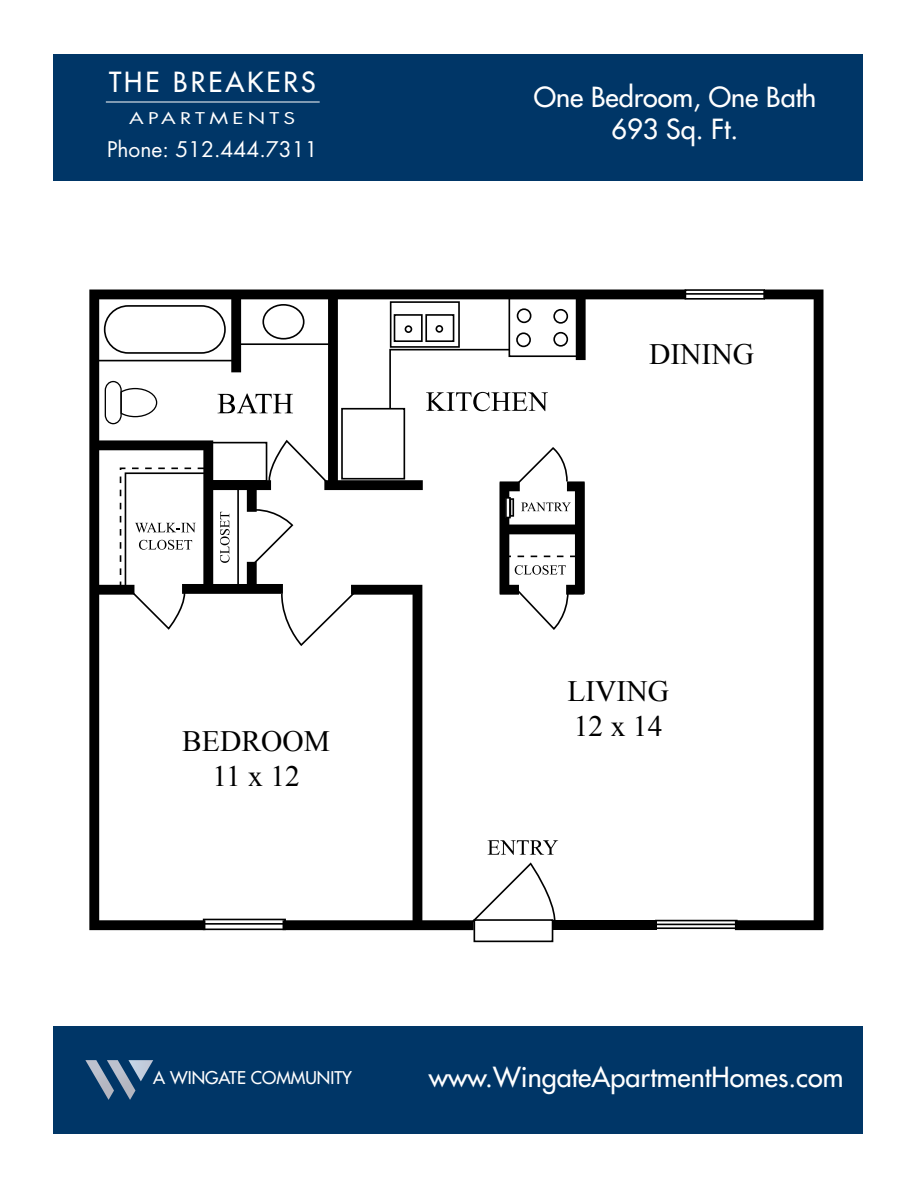
<style>
.page{position:relative;width:918px;height:1188px;background:#fff}
.page>*{position:absolute;margin:0;border:0;box-sizing:border-box;transform-origin:0 0}
.t1{font:29.55px/35.4px "Times New Roman";color:#000;text-align:center}
.t2{font:27px "Futura";color:#fff}
.t3{font:27px "Futura";letter-spacing:.11em;color:#fff}
.t4{font:21px "Futura";color:#fff}
.t5{font:17.1px "Futura";color:#fff}
.t6{font:15.75px "Futura";letter-spacing:.2em;color:#fff;scale:1.33 1}
</style>
<div class="page">
<div style="left:53px;top:54px;width:810px;height:127px;background:#003667"></div>
<div style="left:53px;top:1026px;width:810px;height:108px;background:#003667"></div>
<img style="left:135px;top:1060px;width:18px;height:21px">
<img style="left:85px;top:1060px;width:22px;height:37px">
<img style="left:107px;top:1060px;width:28px;height:40px">
<hr style="left:106px;top:102px;width:214px;height:1px;background:#fff">
<svg style="left:89px;top:290px;width:597px;height:640px"></svg>
<svg style="left:283px;top:585px;width:191px;height:345px"></svg>
<svg style="left:735px;top:290px;width:88px;height:640px"></svg>
<div style="left:552px;top:920px;width:105px;height:10px;background:#000"></div>
<hr style="left:96px;top:360px;width:138px;height:1px;background:#000">
<div style="left:341px;top:408px;width:64px;height:72px;border:2px solid #000"></div>
<hr style="left:236px;top:343px;width:96px;height:2px;background:#000">
<div style="left:509px;top:297px;width:71px;height:60px;border:2px solid #000"></div>
<div style="left:104px;top:305px;width:122px;height:49px;border:2px solid #000;border-radius:24px"></div>
<svg style="left:105px;top:381px;width:52px;height:43px"></svg>
<div style="left:209px;top:442px;width:58px;height:40px;border:2px solid #000"></div>
<div style="left:262px;top:304px;width:43px;height:36px;border:2px solid #000;border-radius:50%"></div>
<div style="left:390px;top:301px;width:70px;height:47px;border:2px solid #000"></div>
<div style="left:394px;top:314px;width:29px;height:28px;border:2px solid #000"></div>
<div style="left:425px;top:314px;width:29px;height:28px;border:2px solid #000"></div>
<div style="left:405px;top:325px;width:7px;height:8px;border:2px solid #000;border-radius:50%"></div>
<div style="left:436px;top:325px;width:7px;height:8px;border:2px solid #000;border-radius:50%"></div>
<div style="left:517px;top:308px;width:14px;height:15px;border:2px solid #000;border-radius:50%"></div>
<div style="left:553px;top:309px;width:15px;height:15px;border:2px solid #000;border-radius:50%"></div>
<div style="left:516px;top:332px;width:15px;height:15px;border:2px solid #000;border-radius:50%"></div>
<div style="left:553px;top:332px;width:15px;height:15px;border:2px solid #000;border-radius:50%"></div>
<div style="left:685px;top:289px;width:80px;height:11px;border:2px solid #000"></div>
<hr style="left:684px;top:293px;width:81px;height:2px;background:#000">
<div style="left:655px;top:920px;width:83px;height:9px;border:2px solid #000"></div>
<hr style="left:654px;top:924px;width:82px;height:1px;background:#000">
<div style="left:203px;top:919px;width:83px;height:11px;border:2px solid #000"></div>
<hr style="left:203px;top:923px;width:82px;height:2px;background:#000">
<hr style="left:237px;top:489px;width:2px;height:97px;background:#000">
<svg style="left:280px;top:591px;width:76px;height:58px"></svg>
<svg style="left:251px;top:508px;width:43px;height:58px"></svg>
<svg style="left:268px;top:441px;width:63px;height:45px"></svg>
<svg style="left:470px;top:864px;width:86px;height:61px"></svg>
<div style="left:474px;top:919px;width:79px;height:23px;border:2px solid #000"></div>
<svg style="left:218px;top:393px;width:75px;height:20px"></svg>
<svg style="left:488px;top:840px;width:70px;height:15px"></svg>
<svg style="left:388px;top:348px;width:160px;height:63px"></svg>
<svg style="left:499px;top:448px;width:86px;height:185px"></svg>
<svg style="left:119px;top:467px;width:88px;height:166px"></svg>
<svg style="left:220px;top:512px;width:10px;height:51px"></svg>
<p class="t3" style="left:109px;top:64px;width:208px">THE BREAKERS</p>
<p class="t6" style="left:129px;top:108px;width:126px">APARTMENTS</p>
<p class="t4" style="left:107px;top:135px;width:212px">Phone: 512.444.7311</p>
<p class="t1" style="left:182px;top:723px;width:149px">BEDROOM<br>11 x 12</p>
<p class="t2" style="left:534px;top:79px;width:284px">One Bedroom, One Bath</p>
<p class="t2" style="left:612px;top:111px;width:128px">693 Sq. Ft.</p>
<p class="t1" style="left:649px;top:336px;width:106px">DINING</p>
<p class="t1" style="left:567px;top:673px;width:103px;text-align:left">LIVING<br>12 x 14</p>
<p class="t5" style="left:153px;top:1067px;width:200px">A WINGATE COMMUNITY</p>
<p class="t2" style="left:429px;top:1060px;width:416px">www.WingateApartmentHomes.com</p>
</div>
